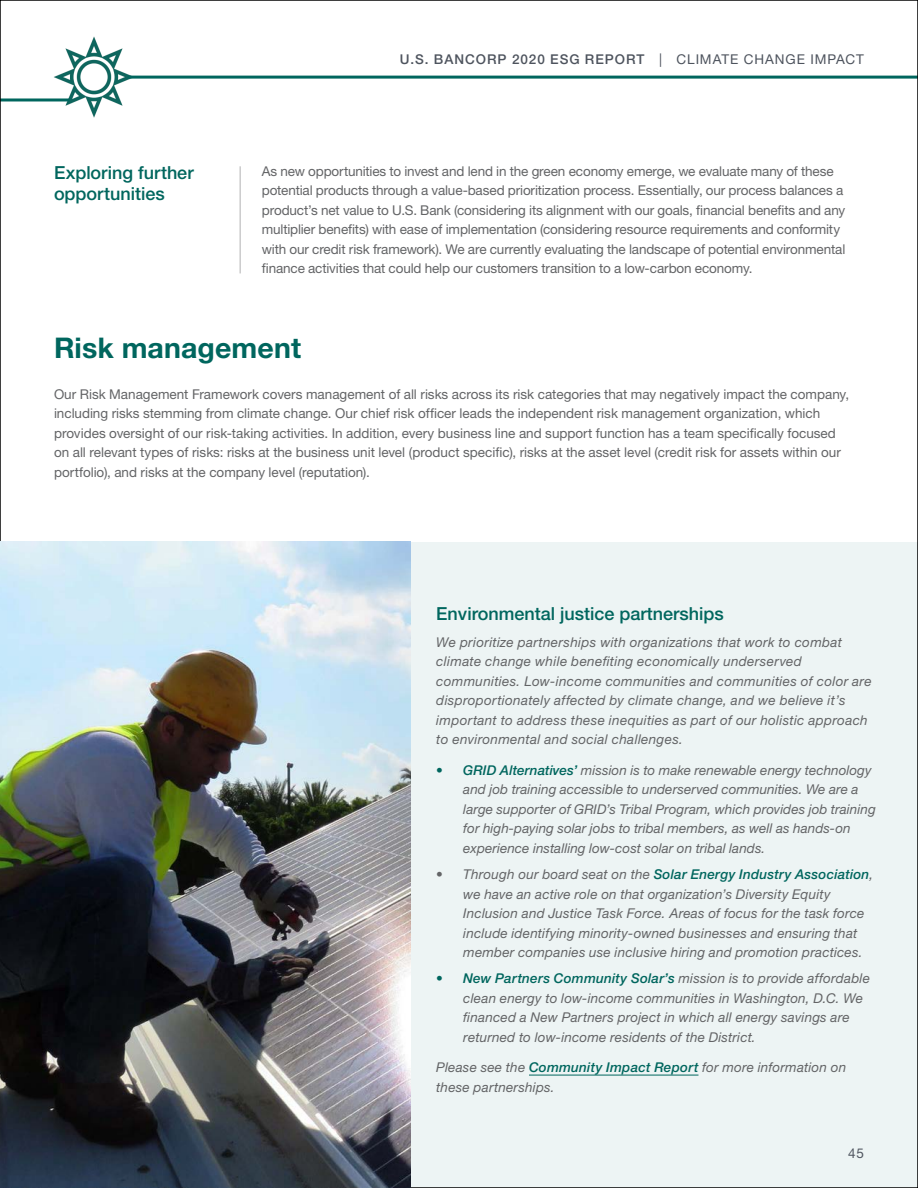
<style>
.page{position:relative;width:918px;height:1188px;background:#fff}
.page>*{position:absolute;margin:0;border:0;box-sizing:border-box;transform-origin:0 0}
.t1{font:700 28.5px "Helvetica Neue LT Std";letter-spacing:.005em;color:#00665e}
.t2{font:500 18px/21px "Helvetica Neue LT Std";color:#00665e}
.t3{font:italic 13.5px/19.5px "Helvetica Neue LT Std";letter-spacing:.015em;color:#636466}
.t4{font:13.5px/19.5px "Helvetica Neue LT Std";letter-spacing:-.005em;color:#636466}
.t5{font:500 13.5px "Helvetica Neue LT Std";letter-spacing:.07em;color:#4e545e}
.t6{font:13.5px "Helvetica Neue LT Std";color:#4e545e}
.s1{font-weight:400}
.s2{font-weight:500;color:#00665e}
</style>
<div class="page">
<img style="left:53px;top:36px;width:82px;height:82px">
<div style="left:0;top:543px;width:918px;height:645px;background:#edf4f4"></div>
<hr style="left:127px;top:76px;width:791px;height:3px;background:#00665e">
<hr style="left:0;top:98px;width:69px;height:3px;background:#00665e">
<hr style="left:240px;top:166px;width:1px;height:107px;background:#b1b1b3">
<hr style="left:529px;top:1075px;width:170px;height:1px;background:#00665e">
<img style="left:0;top:541px;width:411px;height:647px">
<p class="t2" style="left:54px;top:162px;width:141px">Exploring further opportunities</p>
<p class="t5" style="left:400px;top:51px;width:466px">U.S. BANCORP 2020 ESG REPORT <span class="s1">| CLIMATE CHANGE IMPACT</span></p>
<p class="t4" style="left:262px;top:161px;width:585px">As new opportunities to invest and lend in the green economy emerge, we evaluate many of these potential products through a value-based prioritization process. Essentially, our process balances a product’s net value to U.S. Bank (considering its alignment with our goals, financial benefits and any multiplier benefits) with ease of implementation (considering resource requirements and conformity with our credit risk framework). We are currently evaluating the landscape of potential environmental finance activities that could help our customers transition to a low-carbon economy.</p>
<h1 class="t1" style="left:54px;top:330px;width:249px">Risk management</h1>
<p class="t4" style="left:54px;top:384px;width:797px">Our Risk Management Framework covers management of all risks across its risk categories that may negatively impact the company, including risks stemming from climate change. Our chief risk officer leads the independent risk management organization, which provides oversight of our risk-taking activities. In addition, every business line and support function has a team specifically focused on all relevant types of risks: risks at the business unit level (product specific), risks at the asset level (credit risk for assets within our portfolio), and risks at the company level (reputation).</p>
<p class="t2" style="left:436px;top:603px;width:289px">Environmental justice partnerships</p>
<p class="t3" style="left:436px;top:632px;width:437px">We prioritize partnerships with organizations that work to combat climate change while benefiting economically underserved communities. Low-income communities and communities of color are disproportionately affected by climate change, and we believe it’s important to address these inequities as part of our holistic approach to environmental and social challenges.</p>
<p class="t3" style="left:463px;top:760px;width:414px;text-indent:-27px"><span class="s2">• GRID Alternatives’</span> mission is to make renewable energy technology and job training accessible to underserved communities. We are a large supporter of GRID’s Tribal Program, which provides job training for high-paying solar jobs to tribal members, as well as hands-on experience installing low-cost solar on tribal lands.</p>
<p class="t3" style="left:463px;top:864px;width:411px;text-indent:-27px">• Through our board seat on the <span class="s2">Solar Energy Industry Association</span>, we have an active role on that organization’s Diversity Equity Inclusion and Justice Task Force. Areas of focus for the task force include identifying minority-owned businesses and ensuring that member companies use inclusive hiring and promotion practices.</p>
<p class="t3" style="left:463px;top:968px;width:408px;text-indent:-27px"><span class="s2">• New Partners Community Solar’s</span> mission is to provide affordable clean energy to low-income communities in Washington, D.C. We financed a New Partners project in which all energy savings are returned to low-income residents of the District.</p>
<p class="t3" style="left:436px;top:1057px;width:411px">Please see the <span class="s2">Community Impact Report</span> for more information on these partnerships.</p>
<p class="t6" style="left:848px;top:1145px;width:17px">45</p>
</div>
